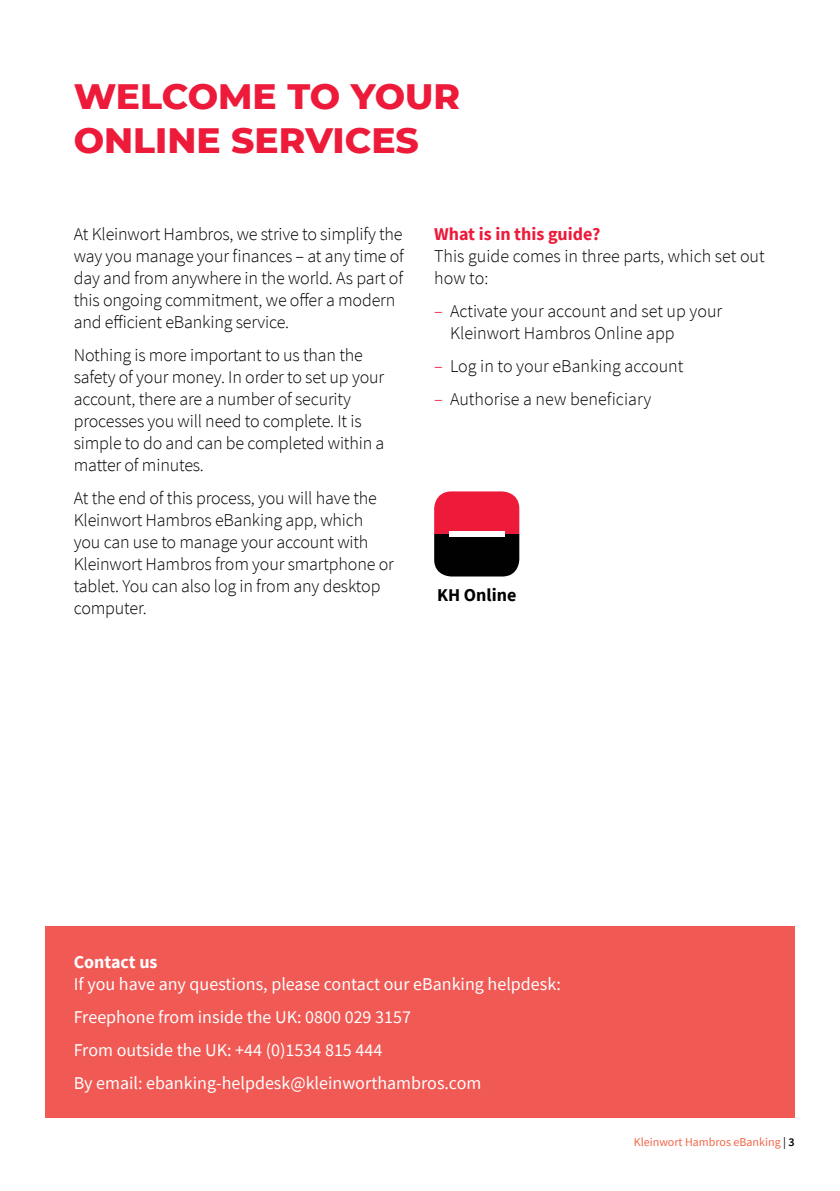
<style>
.page{position:relative;width:840px;height:1191px;background:#fff}
.page>*{position:absolute;margin:0;border:0;box-sizing:border-box;transform-origin:0 0}
.t1{font:800 36px/44px "Montserrat";color:#ed1a3a}
.t2{font:300 18px/22px "Source Sans Pro";letter-spacing:-.01em;color:#010101}
.t3{font:18px/33px "Source Sans Pro";color:#fff}
.t4{font:700 18px "Source Sans Pro";color:#ed1a3a}
.t5{font:700 18px "Source Sans Pro";color:#fff}
.t6{font:700 18px "Source Sans Pro";color:#010101}
.t7{font:12px "Source Sans Pro";color:#f26648}
.s1{color:#ed1a3a}
.s2{color:#010101}
.s3{font-weight:600;color:#010101}
</style>
<div class="page">
<div style="left:45px;top:926px;width:749px;height:191px;background:#f05954"></div>
<svg style="left:434px;top:491px;width:85px;height:85px;background:#7d1828"></svg>
<div style="left:449px;top:531px;width:55px;height:5px;background:#fff"></div>
<h1 class="t1" style="left:74px;top:72px;width:388px">WELCOME TO YOUR<br>ONLINE SERVICES</h1>
<p class="t2" style="left:74px;top:223px;width:331px">At Kleinwort Hambros, we strive to simplify the way you manage your finances – at any time of day and from anywhere in the world. As part of this ongoing commitment, we offer a modern and efficient eBanking service.</p>
<p class="t2" style="left:74px;top:344px;width:312px">Nothing is more important to us than the safety of your money. In order to set up your account, there are a number of security processes you will need to complete. It is simple to do and can be completed within a matter of minutes.</p>
<p class="t2" style="left:74px;top:487px;width:321px">At the end of this process, you will have the Kleinwort Hambros eBanking app, which you can use to manage your account with Kleinwort Hambros from your smartphone or tablet. You can also log in from any desktop computer.</p>
<p class="t4" style="left:434px;top:222px;width:168px">What is in this guide?</p>
<p class="t2" style="left:434px;top:245px;width:332px">This guide comes in three parts, which set out how to:</p>
<p class="t2" style="left:450px;top:300px;width:273px;text-indent:-16px"><span class="s1">–</span> Activate your account and set up your<br>Kleinwort Hambros Online app</p>
<p class="t2" style="left:434px;top:355px;width:250px"><span class="s1">–</span> Log in to your eBanking account</p>
<p class="t2" style="left:434px;top:388px;width:218px"><span class="s1">–</span> Authorise a new beneficiary</p>
<p class="t6" style="left:437px;top:583px;width:81px">KH Online</p>
<p class="t5" style="left:74px;top:949px;width:85px">Contact us</p>
<p class="t3" style="left:74px;top:967px;width:488px">If you have any questions, please contact our eBanking helpdesk:<br>Freephone from inside the UK: 0800 029 3157<br>From outside the UK: +44 (0)1534 815 444<br>By email: ebanking-helpdesk@kleinworthambros.com</p>
<p class="t7" style="left:633px;top:1134px;width:162px">Kleinwort Hambros eBanking <span class="s2">|</span> <span class="s3">3</span></p>
</div>
